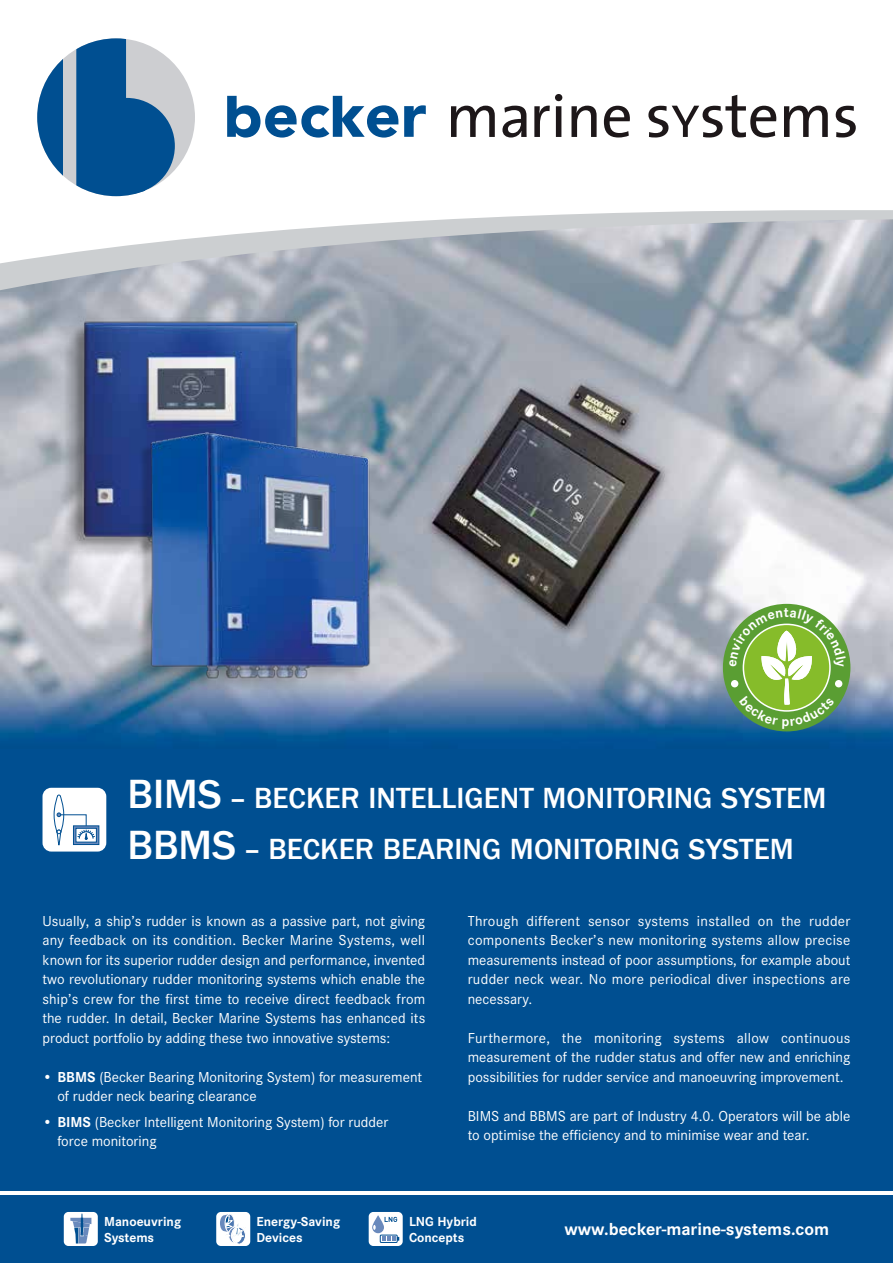
<style>
.page{position:relative;width:893px;height:1263px;background:#004f91}
.page>*{position:absolute;margin:0;border:0;box-sizing:border-box;transform-origin:0 0}
.t1{font:500 30px/50.4px "Franklin Gothic LT";color:#fff}
.t2{font:700 18px "Corporate S";color:#fff}
.t3{font:15px/19.5px "Corporate S";color:#fff;text-align:justify}
.t4{font:700 13.5px/16.2px "Corporate S";color:#fff}
.s1{font-size:42px}
.s2{font-weight:700}
</style>
<div class="page">
<img style="left:0;top:290px;width:893px;height:447px">
<div style="left:64px;top:1212px;width:34px;height:34px;background:#fff;border-radius:5px"></div>
<svg style="left:70px;top:1213px;width:21px;height:30px"></svg>
<div style="left:216px;top:1212px;width:34px;height:34px;background:#fff;border-radius:5px"></div>
<svg style="left:220px;top:1214px;width:25px;height:30px"></svg>
<div style="left:369px;top:1212px;width:34px;height:34px;background:#fff;border-radius:5px"></div>
<svg style="left:372px;top:1215px;width:12px;height:18px"></svg>
<svg style="left:373px;top:1225px;width:3px;height:5px"></svg>
<svg style="left:385px;top:1217px;width:12px;height:5px"></svg>
<svg style="left:382px;top:1236px;width:17px;height:5px"></svg>
<div style="left:380px;top:1235px;width:18px;height:8px;border:1px solid #004f91"></div>
<hr style="left:0;top:1192px;width:893px;height:3px;background:#fff">
<div style="left:43px;top:788px;width:63px;height:63px;background:#fff;border-radius:9px"></div>
<div style="left:73px;top:826px;width:26px;height:19px;background:#306aa4;border:1px solid #004f91"></div>
<svg style="left:95px;top:828px;width:2px;height:14px"></svg>
<svg style="left:54px;top:794px;width:41px;height:51px"></svg>
<div style="left:723px;top:604px;width:127px;height:127px;background:#5a9e33;border-radius:50%"></div>
<img style="left:45px;top:300px;width:289px;height:268px">
<img style="left:128px;top:424px;width:263px;height:287px">
<svg style="left:0;top:263px;width:893px;height:27px;background:#a8afb9"></svg>
<svg style="left:0;top:0;width:893px;height:263px;background:#f2f3f4"></svg>
<svg style="left:227px;top:96px;width:171px;height:42px"></svg>
<svg style="left:404px;top:105px;width:22px;height:32px"></svg>
<svg style="left:451px;top:106px;width:44px;height:31px"></svg>
<svg style="left:502px;top:106px;width:25px;height:31px"></svg>
<svg style="left:534px;top:94px;width:28px;height:43px"></svg>
<svg style="left:571px;top:106px;width:26px;height:31px"></svg>
<svg style="left:604px;top:106px;width:26px;height:31px"></svg>
<svg style="left:648px;top:95px;width:128px;height:42px;background:#bcbabb"></svg>
<svg style="left:784px;top:106px;width:44px;height:31px"></svg>
<svg style="left:836px;top:106px;width:20px;height:31px"></svg>
<div style="left:37px;top:38px;width:158px;height:158px;background:#cdced1;border-radius:50%"></div>
<svg style="left:76px;top:38px;width:81px;height:158px"></svg>
<div style="left:79px;top:98px;width:96px;height:96px;background:#004f91;border-radius:50%"></div>
<svg style="left:37px;top:38px;width:26px;height:158px;background:#7da5c7"></svg>
<svg style="left:0;top:0;width:1px;height:131px"></svg>
<svg style="left:729px;top:608px;width:117px;height:121px"></svg>
<h1 class="t1" style="left:128px;top:773px;width:700px"><span class="s1">BIMS</span> – BECKER INTELLIGENT MONITORING SYSTEM<br><span class="s1">BBMS</span> – BECKER BEARING MONITORING SYSTEM</h1>
<p class="t3" style="left:43px;top:911px;width:384px">Usually, a ship’s rudder is known as a passive part, not giving any feedback on its condition. Becker Marine Systems, well known for its superior rudder design and performance, invented two revolutionary rudder monitoring systems which enable the ship’s crew for the first time to receive direct feedback from the rudder. In detail, Becker Marine Systems has enhanced its product portfolio by adding these two innovative systems:</p>
<p class="t3" style="left:57px;top:1067px;width:366px;text-indent:-15px">• <span class="s2">BBMS</span> (Becker Bearing Monitoring System) for measurement of rudder neck bearing clearance</p>
<p class="t3" style="left:57px;top:1112px;width:332px;text-indent:-15px">• <span class="s2">BIMS</span> (Becker Intelligent Monitoring System) for rudder force monitoring</p>
<p class="t3" style="left:468px;top:911px;width:384px">Through different sensor systems installed on the rudder components Becker’s new monitoring systems allow precise measurements instead of poor assumptions, for example about rudder neck wear. No more periodical diver inspections are necessary.</p>
<p class="t3" style="left:468px;top:1028px;width:384px">Furthermore, the monitoring systems allow continuous measurement of the rudder status and offer new and enriching possibilities for rudder service and manoeuvring improvement.</p>
<p class="t3" style="left:468px;top:1106px;width:384px">BIMS and BBMS are part of Industry 4.0. Operators will be able to optimise the efficiency and to minimise wear and tear.</p>
<p class="t4" style="left:104px;top:1213px;width:79px">Manoeuvring<br>Systems</p>
<p class="t4" style="left:257px;top:1213px;width:85px">Energy-Saving<br>Devices</p>
<p class="t4" style="left:409px;top:1213px;width:69px">LNG Hybrid<br>Concepts</p>
<p class="t2" style="left:564px;top:1219px;width:266px">www.becker-marine-systems.com</p>
</div>
